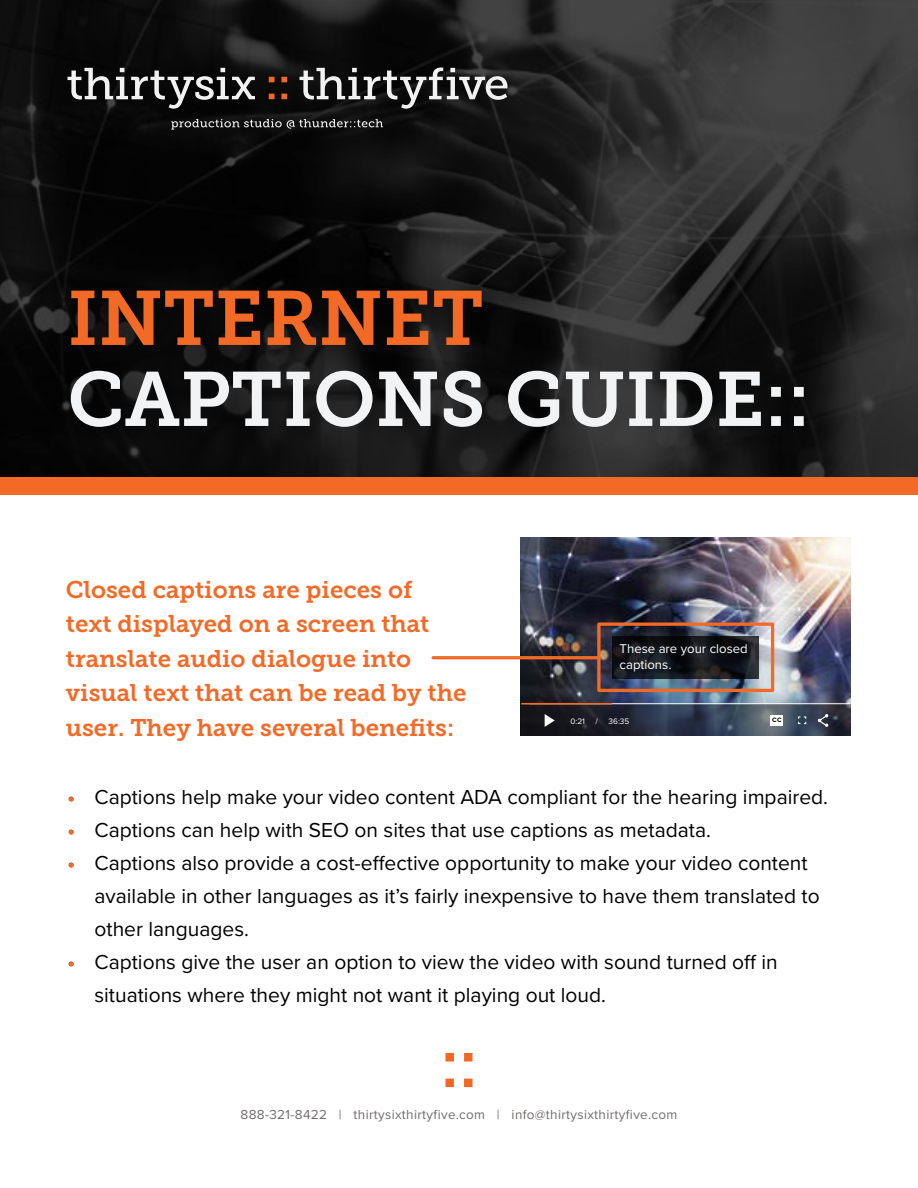
<style>
.page{position:relative;width:918px;height:1188px;background:#fff}
.page>*{position:absolute;margin:0;border:0;box-sizing:border-box;transform-origin:0 0}
.t1{font:76.5px "Museo Slab 700";color:#f1f3f4}
.t2{font:76.5px "Museo Slab 700";color:#f36a27}
.t3{font:24px/34.5px "Museo Slab 700";color:#f36a27}
.t4{font:21px/33px "Proxima Nova";color:#000101}
.t5{font:13.5px "Proxima Nova";letter-spacing:.025em;color:#716d6d}
.t6{font:13.2px/15.8px "Proxima Nova";color:#fff}
.t7{font:8.25px "Proxima Nova";color:#fff}
.t8{font:700 6.6px "Proxima Nova";color:#000}
</style>
<div class="page">
<img style="left:521px;top:537px;width:329px;height:167px">
<svg style="left:521px;top:704px;width:329px;height:32px;background:#2f3745"></svg>
<svg style="left:0;top:0;width:918px;height:477px;background:#1b1b1c"></svg>
<div style="left:0;top:477px;width:918px;height:18px;background:#f36a27"></div>
<svg style="left:445px;top:1053px;width:9px;height:34px"></svg>
<svg style="left:464px;top:1053px;width:9px;height:34px"></svg>
<svg style="left:67px;top:68px;width:188px;height:41px"></svg>
<svg style="left:269px;top:77px;width:6px;height:22px"></svg>
<svg style="left:281px;top:77px;width:6px;height:22px"></svg>
<svg style="left:300px;top:68px;width:208px;height:41px"></svg>
<svg style="left:171px;top:119px;width:212px;height:11px;background:#3f3f3f"></svg>
<svg style="left:545px;top:714px;width:10px;height:13px"></svg>
<hr style="left:530px;top:703px;width:320px;height:1px;background:#fff">
<hr style="left:522px;top:703px;width:89px;height:2px;background:#f36a27">
<svg style="left:818px;top:714px;width:10px;height:13px"></svg>
<div style="left:770px;top:715px;width:13px;height:10px;background:#fff"></div>
<svg style="left:798px;top:716px;width:9px;height:8px"></svg>
<img style="left:596px;top:621px;width:180px;height:73px">
<hr style="left:433px;top:656px;width:164px;height:3px;background:#f36a27">
<svg style="left:69px;top:797px;width:5px;height:5px"></svg>
<svg style="left:69px;top:830px;width:5px;height:5px"></svg>
<svg style="left:69px;top:863px;width:5px;height:5px"></svg>
<svg style="left:69px;top:962px;width:5px;height:5px"></svg>
<h1 class="t2" style="left:68px;top:275px;width:418px">INTERNET</h1>
<h1 class="t1" style="left:68px;top:356px;width:744px">CAPTIONS GUIDE::</h1>
<p class="t3" style="left:66px;top:572px;width:402px">Closed captions are pieces of<br>text displayed on a screen that translate audio dialogue into visual text that can be read by the user. They have several benefits:</p>
<p class="t6" style="left:620px;top:640px;width:130px">These are your closed captions.</p>
<p class="t7" style="left:570px;top:715px;width:16px">0:21</p>
<p class="t7" style="left:596px;top:715px;width:4px">/</p>
<p class="t7" style="left:609px;top:715px;width:22px">36:35</p>
<p class="t8" style="left:772px;top:715px;width:11px">CC</p>
<p class="t4" style="left:68px;top:780px;width:762px">• Captions help make your video content ADA compliant for the hearing impaired.</p>
<p class="t4" style="left:68px;top:813px;width:645px">• Captions can help with SEO on sites that use captions as metadata.</p>
<p class="t4" style="left:95px;top:846px;width:727px;text-indent:-27px">• Captions also provide a cost-effective opportunity to make your video content available in other languages as it’s fairly inexpensive to have them translated to other languages.</p>
<p class="t4" style="left:95px;top:945px;width:685px;text-indent:-27px">• Captions give the user an option to view the video with sound turned off in situations where they might not want it playing out loud.</p>
<p class="t5" style="left:241px;top:1105px;width:438px">888-321-8422 | thirtysixthirtyfive.com | info@thirtysixthirtyfive.com</p>
</div>
